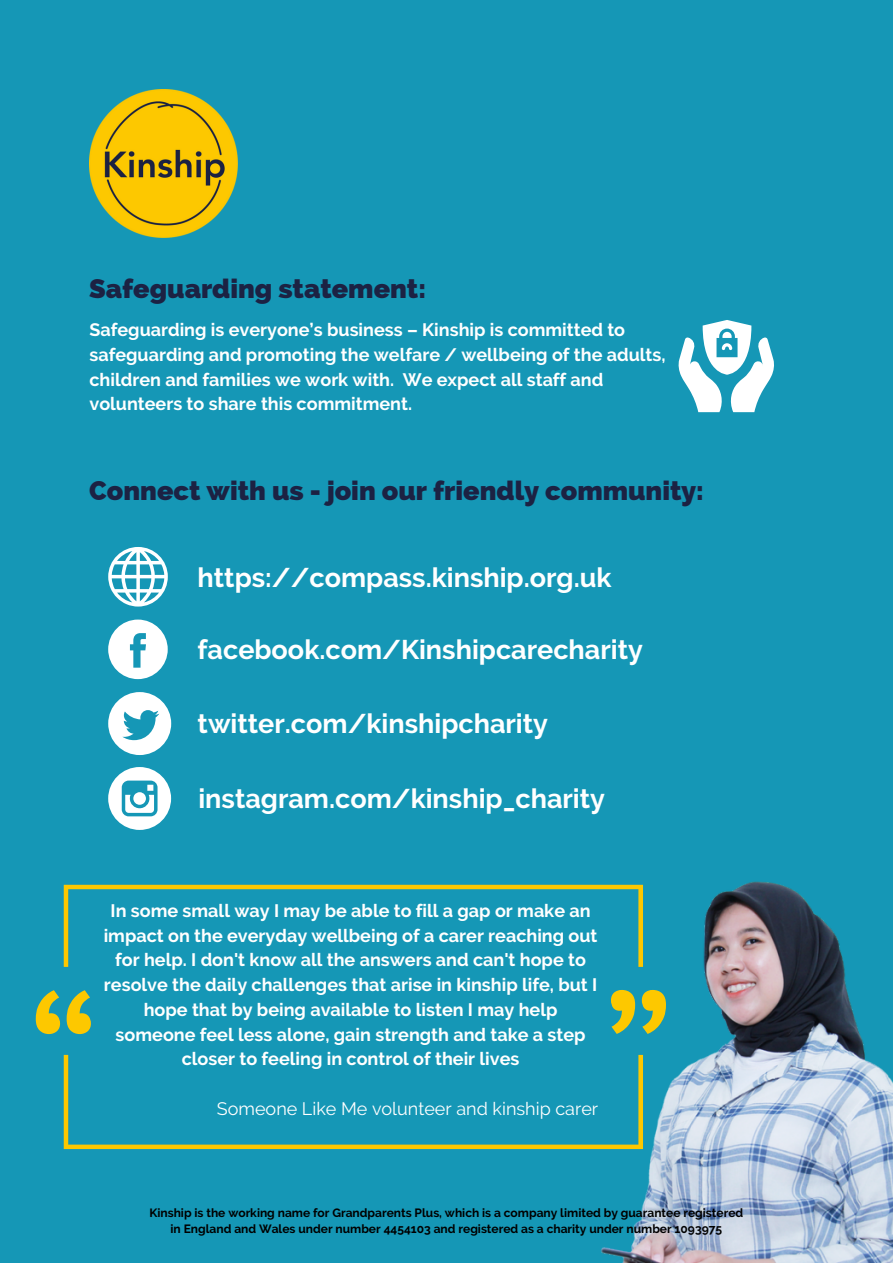
<style>
.page{position:relative;width:893px;height:1264px;background:#fff}
.page>*{position:absolute;margin:0;border:0;box-sizing:border-box;transform-origin:0 0}
.t1{font:700 27px "Raleway";color:#fff}
.t2{font:800 27px "Raleway";color:#1c2243}
.t3{font:700 18px/24.8px "Raleway";color:#fff;text-align:center}
.t4{font:18px "Raleway";color:#fff}
.t5{font:700 12px/16px "Raleway";color:#000;text-align:center}
</style>
<div class="page">
<div style="left:0;top:0;width:892px;height:1262px;background:#1597b6"></div>
<img style="left:89px;top:89px;width:149px;height:149px">
<svg style="left:678px;top:320px;width:96px;height:92px"></svg>
<svg style="left:108px;top:547px;width:60px;height:59px"></svg>
<svg style="left:108px;top:619px;width:60px;height:60px"></svg>
<svg style="left:108px;top:692px;width:63px;height:63px"></svg>
<svg style="left:108px;top:767px;width:63px;height:63px"></svg>
<svg style="left:64px;top:1054px;width:373px;height:95px"></svg>
<svg style="left:64px;top:884px;width:373px;height:82px"></svg>
<svg style="left:36px;top:990px;width:55px;height:44px"></svg>
<img style="left:437px;top:881px;width:455px;height:381px">
<p class="t2" style="left:89px;top:273px;width:338px">Safeguarding statement:</p>
<p class="t3" style="left:89px;top:317px;width:577px;text-align:left">Safeguarding is everyone’s business – Kinship is committed to safeguarding and promoting the welfare / wellbeing of the adults, children and families we work with. We expect all staff and volunteers to share this commitment.</p>
<p class="t2" style="left:89px;top:475px;width:616px">Connect with us - join our friendly community:</p>
<p class="t1" style="left:198px;top:561px;width:415px">https://compass.kinship.org.uk</p>
<p class="t1" style="left:198px;top:634px;width:446px">facebook.com/Kinshipcarecharity</p>
<p class="t1" style="left:198px;top:707px;width:352px">twitter.com/kinshipcharity</p>
<p class="t1" style="left:198px;top:782px;width:408px">instagram.com/kinship_charity</p>
<p class="t3" style="left:104px;top:898px;width:495px">In some small way I may be able to fill a gap or make an impact on the everyday wellbeing of a carer reaching out for help. I don't know all the answers and can't hope to resolve the daily challenges that arise in kinship life, but I hope that by being available to listen I may help someone feel less alone, gain strength and take a step closer to feeling in control of their lives</p>
<p class="t4" style="left:217px;top:1097px;width:383px">Someone Like Me volunteer and kinship carer</p>
<p class="t5" style="left:149px;top:1204px;width:595px">Kinship is the working name for Grandparents Plus, which is a company limited by guarantee registered in England and Wales under number 4454103 and registered as a charity under number 1093975</p>
</div>
